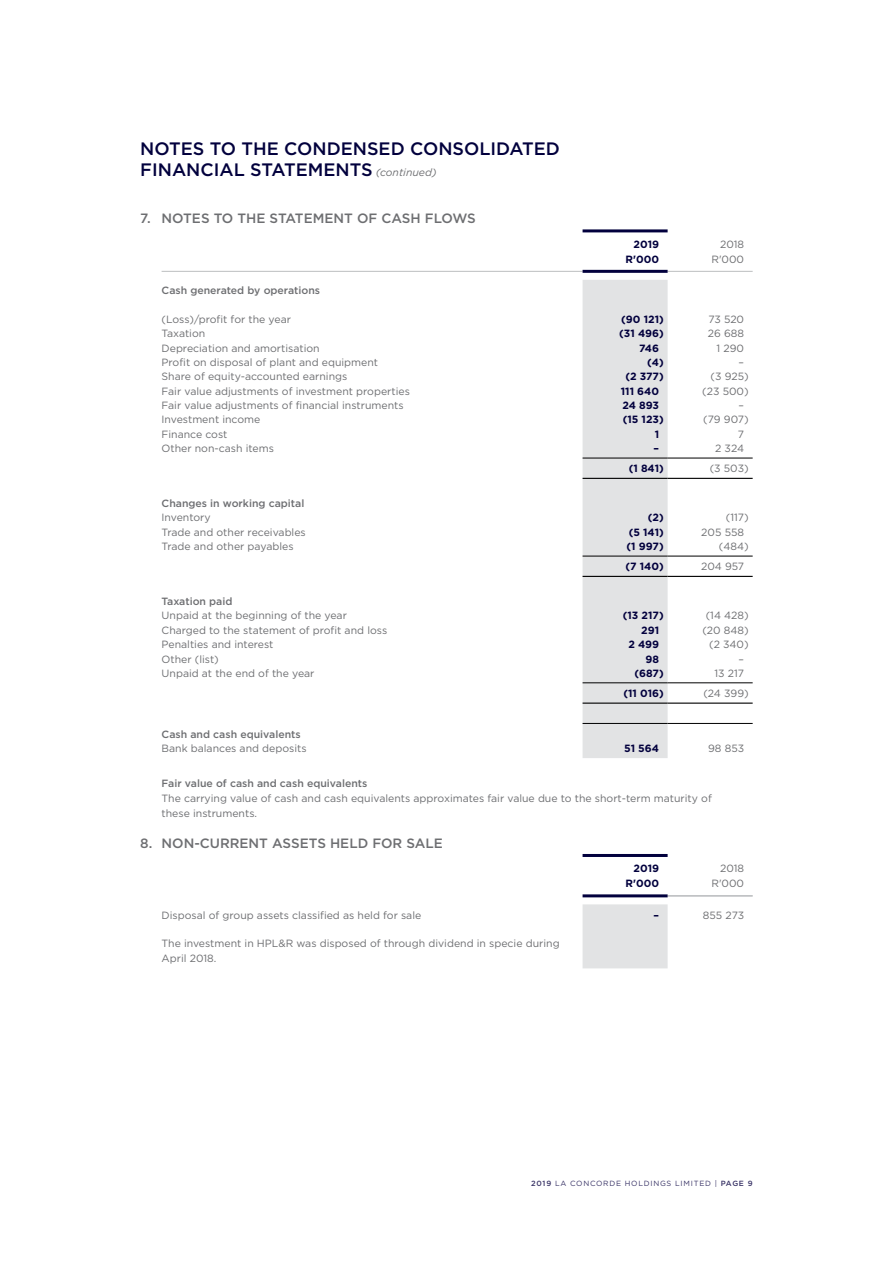
<style>
.page{position:relative;width:893px;height:1263px;background:#fff}
.page>*{position:absolute;margin:0;border:0;box-sizing:border-box;transform-origin:0 0}
.t1{font:500 18px/21.6px "Gotham";color:#02003d}
.t2{font:500 13.5px "Gotham";color:#6d6e71}
.t3{font:10.5px/15px "Gotham";color:#6d6e71;text-align:right}
.t4{font:700 10.5px/15px "Gotham";color:#02003d;text-align:right}
.t5{font:500 10.5px "Gotham";color:#6d6e71}
.t6{font:7.5px "Gotham";letter-spacing:.1em;color:#393366}
.s1{font-weight:400;font-style:italic;font-size:10.5px;color:#6d6e71}
.s2{font-weight:500}
</style>
<div class="page">
<div style="left:583px;top:280px;width:85px;height:478px;background:#e2e3e4"></div>
<hr style="left:162px;top:271px;width:421px;height:1px;background:#bcbec0">
<hr style="left:668px;top:271px;width:85px;height:1px;background:#bcbec0">
<hr style="left:583px;top:229px;width:85px;height:3px;background:#02003d">
<hr style="left:583px;top:270px;width:85px;height:3px;background:#02003d">
<hr style="left:583px;top:458px;width:85px;height:1px;background:#000">
<hr style="left:668px;top:458px;width:85px;height:1px;background:#000">
<hr style="left:583px;top:478px;width:85px;height:1px;background:#000">
<hr style="left:668px;top:478px;width:85px;height:1px;background:#000">
<hr style="left:583px;top:556px;width:85px;height:1px;background:#000">
<hr style="left:668px;top:556px;width:85px;height:1px;background:#000">
<hr style="left:583px;top:576px;width:85px;height:1px;background:#000">
<hr style="left:668px;top:576px;width:85px;height:1px;background:#000">
<hr style="left:583px;top:682px;width:85px;height:1px;background:#000">
<hr style="left:668px;top:682px;width:85px;height:1px;background:#000">
<hr style="left:583px;top:702px;width:85px;height:2px;background:#000">
<hr style="left:668px;top:702px;width:85px;height:2px;background:#000">
<hr style="left:583px;top:723px;width:85px;height:1px;background:#000">
<hr style="left:668px;top:723px;width:85px;height:1px;background:#000">
<div style="left:583px;top:904px;width:85px;height:64px;background:#e2e3e4"></div>
<hr style="left:668px;top:895px;width:85px;height:1px;background:#bcbec0">
<hr style="left:668px;top:896px;width:85px;height:1px;background:#bcbec0">
<hr style="left:583px;top:854px;width:85px;height:3px;background:#02003d">
<hr style="left:583px;top:894px;width:85px;height:3px;background:#02003d">
<h1 class="t1" style="left:140px;top:137px;width:421px">NOTES TO THE CONDENSED CONSOLIDATED<br>FINANCIAL STATEMENTS <span class="s1">(continued)</span></h1>
<p class="t2" style="left:140px;top:210px;width:337px">7. NOTES TO THE STATEMENT OF CASH FLOWS</p>
<p class="t4" style="left:625px;top:237px;width:35px">2019<br>R'000</p>
<p class="t3" style="left:711px;top:236px;width:34px">2018<br>R'000</p>
<p class="t5" style="left:162px;top:284px;width:160px">Cash generated by operations</p>
<p class="t3" style="left:162px;top:311px;width:131px">(Loss)/profit for the year</p>
<p class="t4" style="left:621px;top:312px;width:44px">(90 121)</p>
<p class="t3" style="left:708px;top:311px;width:37px">73 520</p>
<p class="t3" style="left:162px;top:326px;width:45px">Taxation</p>
<p class="t4" style="left:619px;top:326px;width:46px">(31 496)</p>
<p class="t3" style="left:708px;top:326px;width:38px">26 688</p>
<p class="t3" style="left:162px;top:340px;width:160px">Depreciation and amortisation</p>
<p class="t4" style="left:639px;top:340px;width:21px">746</p>
<p class="t3" style="left:717px;top:340px;width:29px">1 290</p>
<p class="t3" style="left:162px;top:355px;width:218px">Profit on disposal of plant and equipment</p>
<p class="t4" style="left:647px;top:355px;width:18px">(4)</p>
<p class="t3" style="left:739px;top:355px;width:7px">–</p>
<p class="t3" style="left:162px;top:369px;width:187px">Share of equity-accounted earnings</p>
<p class="t4" style="left:625px;top:369px;width:40px">(2 377)</p>
<p class="t3" style="left:711px;top:369px;width:40px">(3 925)</p>
<p class="t3" style="left:162px;top:383px;width:250px">Fair value adjustments of investment properties</p>
<p class="t4" style="left:621px;top:383px;width:40px">111 640</p>
<p class="t3" style="left:702px;top:383px;width:48px">(23 500)</p>
<p class="t3" style="left:162px;top:398px;width:244px">Fair value adjustments of financial instruments</p>
<p class="t4" style="left:622px;top:398px;width:38px">24 893</p>
<p class="t3" style="left:739px;top:398px;width:7px">–</p>
<p class="t3" style="left:162px;top:412px;width:100px">Investment income</p>
<p class="t4" style="left:623px;top:412px;width:43px">(15 123)</p>
<p class="t3" style="left:703px;top:412px;width:47px">(79 907)</p>
<p class="t3" style="left:162px;top:426px;width:67px">Finance cost</p>
<p class="t4" style="left:655px;top:426px;width:6px">1</p>
<p class="t3" style="left:738px;top:426px;width:8px">7</p>
<p class="t3" style="left:162px;top:441px;width:114px">Other non-cash items</p>
<p class="t4" style="left:654px;top:441px;width:7px">–</p>
<p class="t3" style="left:715px;top:441px;width:30px">2 324</p>
<p class="t4" style="left:629px;top:461px;width:36px">(1 841)</p>
<p class="t3" style="left:710px;top:461px;width:40px">(3 503)</p>
<p class="t5" style="left:162px;top:496px;width:144px">Changes in working capital</p>
<p class="t3" style="left:162px;top:510px;width:51px">Inventory</p>
<p class="t4" style="left:648px;top:510px;width:17px">(2)</p>
<p class="t3" style="left:726px;top:510px;width:24px">(117)</p>
<p class="t3" style="left:162px;top:524px;width:146px">Trade and other receivables</p>
<p class="t4" style="left:629px;top:524px;width:36px">(5 141)</p>
<p class="t3" style="left:701px;top:524px;width:44px">205 558</p>
<p class="t3" style="left:162px;top:539px;width:134px">Trade and other payables</p>
<p class="t4" style="left:627px;top:539px;width:39px">(1 997)</p>
<p class="t3" style="left:719px;top:539px;width:31px">(484)</p>
<p class="t4" style="left:625px;top:559px;width:40px">(7 140)</p>
<p class="t3" style="left:701px;top:559px;width:45px">204 957</p>
<p class="t5" style="left:162px;top:594px;width:72px">Taxation paid</p>
<p class="t3" style="left:162px;top:608px;width:187px">Unpaid at the beginning of the year</p>
<p class="t4" style="left:623px;top:608px;width:42px">(13 217)</p>
<p class="t3" style="left:706px;top:608px;width:45px">(14 428)</p>
<p class="t3" style="left:162px;top:622px;width:227px">Charged to the statement of profit and loss</p>
<p class="t4" style="left:641px;top:622px;width:19px">291</p>
<p class="t3" style="left:702px;top:622px;width:48px">(20 848)</p>
<p class="t3" style="left:162px;top:637px;width:113px">Penalties and interest</p>
<p class="t4" style="left:628px;top:637px;width:32px">2 499</p>
<p class="t3" style="left:709px;top:637px;width:41px">(2 340)</p>
<p class="t3" style="left:162px;top:651px;width:59px">Other (list)</p>
<p class="t4" style="left:645px;top:651px;width:15px">98</p>
<p class="t3" style="left:739px;top:651px;width:7px">–</p>
<p class="t3" style="left:162px;top:665px;width:154px">Unpaid at the end of the year</p>
<p class="t4" style="left:634px;top:666px;width:31px">(687)</p>
<p class="t3" style="left:714px;top:665px;width:31px">13 217</p>
<p class="t4" style="left:623px;top:686px;width:42px">(11 016)</p>
<p class="t3" style="left:703px;top:686px;width:47px">(24 399)</p>
<p class="t5" style="left:162px;top:727px;width:141px">Cash and cash equivalents</p>
<p class="t3" style="left:162px;top:741px;width:147px">Bank balances and deposits</p>
<p class="t4" style="left:624px;top:741px;width:36px">51 564</p>
<p class="t3" style="left:708px;top:741px;width:37px">98 853</p>
<p class="t5" style="left:162px;top:776px;width:207px">Fair value of cash and cash equivalents</p>
<p class="t3" style="left:162px;top:790px;width:552px;text-align:left">The carrying value of cash and cash equivalents approximates fair value due to the short-term maturity of these instruments.</p>
<p class="t2" style="left:140px;top:834px;width:304px">8. NON-CURRENT ASSETS HELD FOR SALE</p>
<p class="t4" style="left:625px;top:861px;width:35px">2019<br>R'000</p>
<p class="t3" style="left:711px;top:861px;width:34px">2018<br>R'000</p>
<p class="t3" style="left:162px;top:907px;width:261px">Disposal of group assets classified as held for sale</p>
<p class="t4" style="left:654px;top:907px;width:7px">–</p>
<p class="t3" style="left:703px;top:907px;width:43px">855 273</p>
<p class="t3" style="left:162px;top:936px;width:400px;text-align:left">The investment in HPL&amp;R was disposed of through dividend in specie during<br>April 2018.</p>
<p class="t6" style="left:531px;top:1179px;width:223px"><span class="s2">2019</span> LA CONCORDE HOLDINGS LIMITED | <span class="s2">PAGE 9</span></p>
</div>
